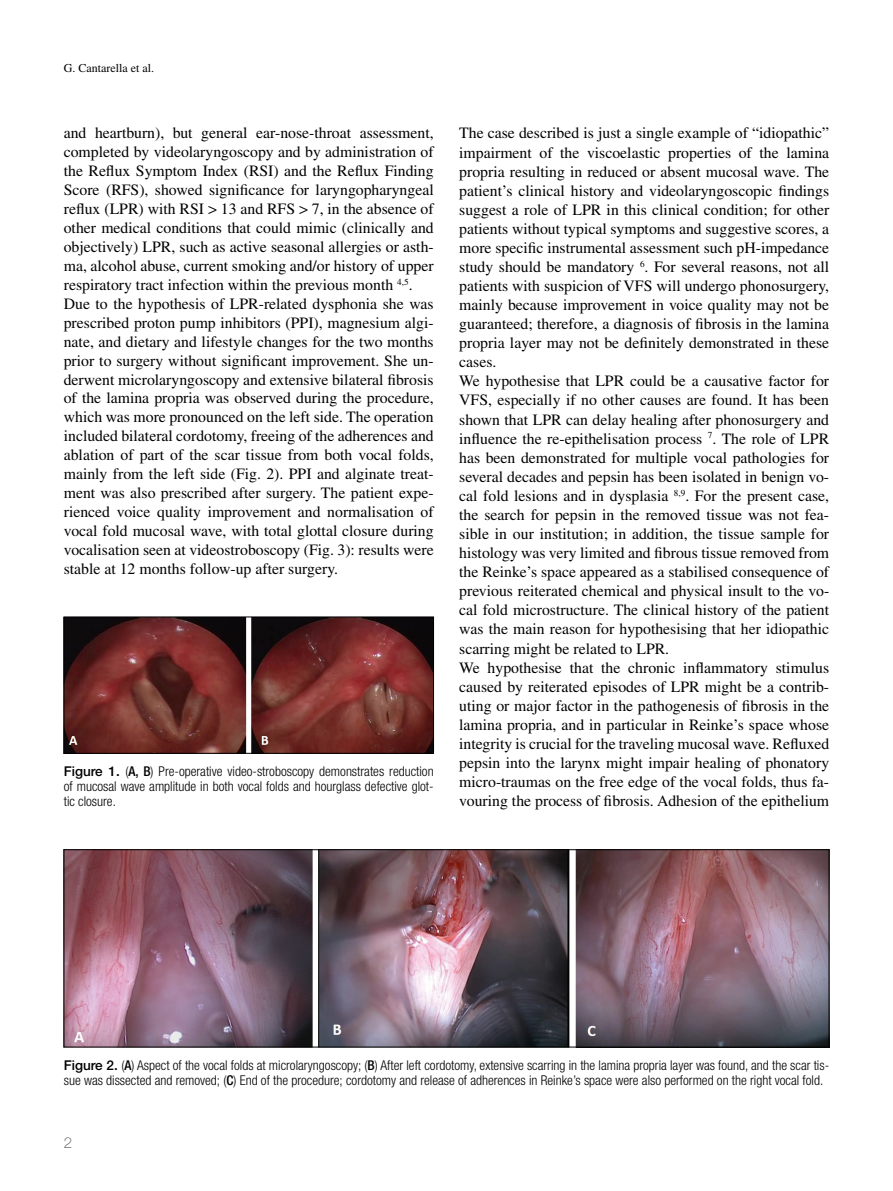
<style>
.page{position:relative;width:893px;height:1191px;background:#fff}
.page>*{position:absolute;margin:0;border:0;box-sizing:border-box;transform-origin:0 0}
.t1{font:15.75px/19px "Times LT Std";color:#000}
.t2{font:100 15px "Helvetica Neue LT Std";color:#484847}
.t3{font:300 condensed 13.5px/15px "Helvetica Neue LT Std";color:#000}
.t4{font:12px "Times LT Std";color:#000}
.s1{font-weight:500;font-stretch:normal}
.s2{font-weight:500}
</style>
<div class="page">
<img style="left:66px;top:851px;width:761px;height:194px">
<div style="left:64px;top:849px;width:765px;height:198px;border:1px solid #000"></div>
<img style="left:66px;top:619px;width:366px;height:132px">
<div style="left:64px;top:617px;width:370px;height:136px;border:1px solid #000"></div>
<p class="t4" style="left:64px;top:61px;width:92px">G. Cantarella et al.</p>
<p class="t1" style="left:64px;top:124px;width:371px">and heartburn), but general ear-nose-throat assessment, completed by videolaryngoscopy and by administration of the Reflux Symptom Index (RSI) and the Reflux Finding Score (RFS), showed significance for laryngopharyngeal reflux (LPR) with RSI &gt; 13 and RFS &gt; 7, in the absence of other medical conditions that could mimic (clinically and objectively) LPR, such as active seasonal allergies or asth&shy;ma, alcohol abuse, current smoking and/or history of upper respiratory tract infection within the previous month <sup>4,5</sup>.<br>Due to the hypothesis of LPR-related dysphonia she was prescribed proton pump inhibitors (PPI), magnesium algi&shy;nate, and dietary and lifestyle changes for the two months prior to surgery without significant improvement. She un&shy;derwent microlaryngoscopy and extensive bilateral fibrosis of the lamina propria was observed during the procedure, which was more pronounced on the left side. The operation included bilateral cordotomy, freeing of the adherences and ablation of part of the scar tissue from both vocal folds, mainly from the left side (Fig. 2). PPI and alginate treat&shy;ment was also prescribed after surgery. The patient expe&shy;rienced voice quality improvement and normalisation of vocal fold mucosal wave, with total glottal closure during vocalisation seen at videostroboscopy (Fig. 3): results were stable at 12 months follow-up after surgery.</p>
<p class="t1" style="left:459px;top:124px;width:371px">The case described is just a single example of “idiopathic” impairment of the viscoelastic properties of the lamina propria resulting in reduced or absent mucosal wave. The patient’s clinical history and videolaryngoscopic findings suggest a role of LPR in this clinical condition; for other patients without typical symptoms and suggestive scores, a more specific instrumental assessment such pH-impedance study should be mandatory <sup>6</sup>. For several reasons, not all patients with suspicion of VFS will undergo phonosurgery, mainly because improvement in voice quality may not be guaranteed; therefore, a diagnosis of fibrosis in the lamina propria layer may not be definitely demonstrated in these cases.<br>We hypothesise that LPR could be a causative factor for VFS, especially if no other causes are found. It has been shown that LPR can delay healing after phonosurgery and influence the re-epithelisation process <sup>7</sup>. The role of LPR has been demonstrated for multiple vocal pathologies for several decades and pepsin has been isolated in benign vo&shy;cal fold lesions and in dysplasia <sup>8,9</sup>. For the present case, the search for pepsin in the removed tissue was not fea&shy;sible in our institution; in addition, the tissue sample for histology was very limited and fibrous tissue removed from the Reinke’s space appeared as a stabilised consequence of previous reiterated chemical and physical insult to the vo&shy;cal fold microstructure. The clinical history of the patient was the main reason for hypothesising that her idiopathic scarring might be related to LPR.<br>We hypothesise that the chronic inflammatory stimulus caused by reiterated episodes of LPR might be a contrib&shy;uting or major factor in the pathogenesis of fibrosis in the lamina propria, and in particular in Reinke’s space whose integrity is crucial for the traveling mucosal wave. Refluxed pepsin into the larynx might impair healing of phonatory micro-traumas on the free edge of the vocal folds, thus fa&shy;vouring the process of fibrosis. Adhesion of the epithelium</p>
<p class="t3" style="left:64px;top:763px;width:371px;text-align:justify"><span class="s1">Figure 1.</span> (<span class="s2">A, B</span>) Pre-operative video-stroboscopy demonstrates reduction of mucosal wave amplitude in both vocal folds and hourglass defective glot&shy;tic closure.</p>
<p class="t3" style="left:64px;top:1057px;width:767px"><span class="s1">Figure 2.</span> (<span class="s2">A</span>) Aspect of the vocal folds at microlaryngoscopy; (<span class="s2">B</span>) After left cordotomy, extensive scarring in the lamina propria layer was found, and the scar tis&shy;sue was dissected and removed; (<span class="s2">C</span>) End of the procedure; cordotomy and release of adherences in Reinke’s space were also performed on the right vocal fold.</p>
<p class="t2" style="left:64px;top:1134px;width:10px">2</p>
</div>
